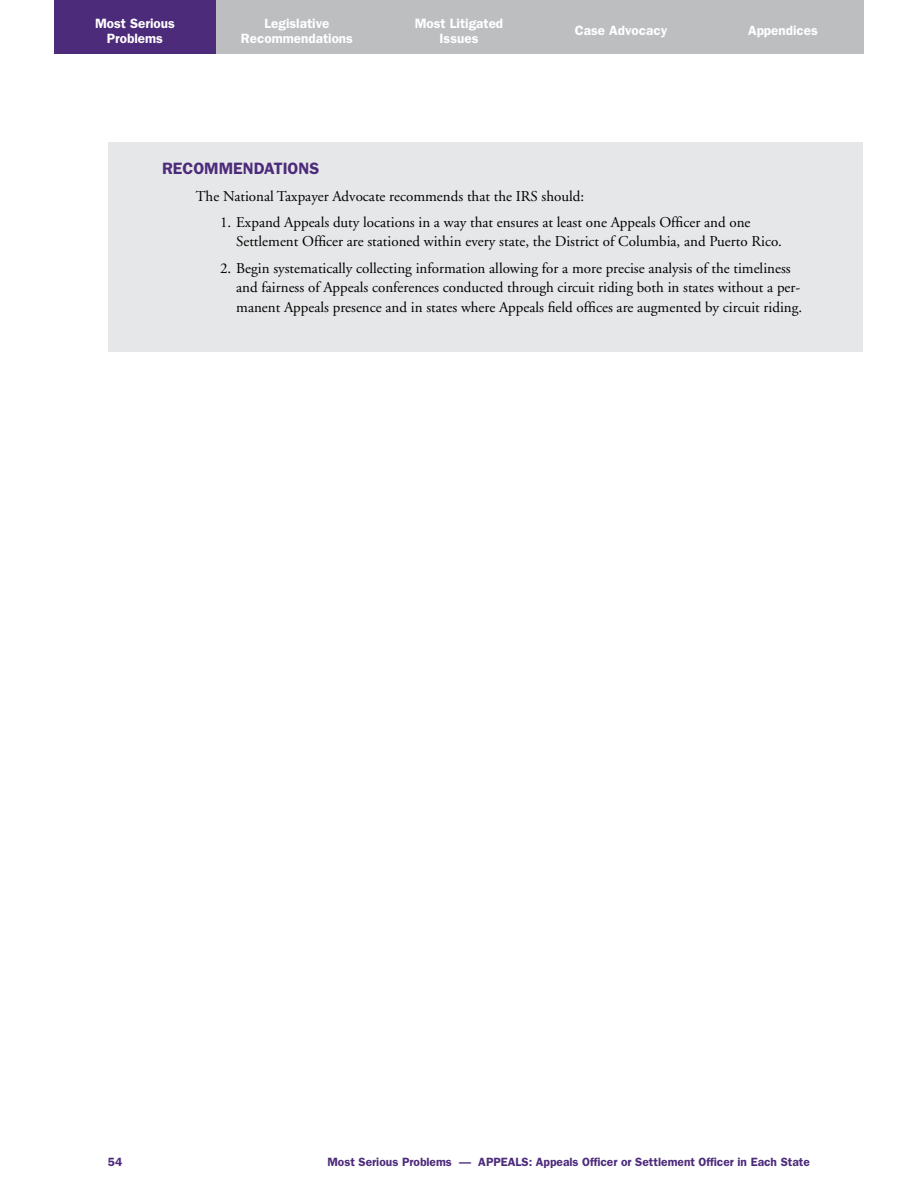
<style>
.page{position:relative;width:918px;height:1188px;background:#fff}
.page>*{position:absolute;margin:0;border:0;box-sizing:border-box;transform-origin:0 0}
.MSP__Recommendations{font:600 16.5px "Franklin Gothic";color:#4d2b7b}
.Body_Text-before_lis{font:15px/19.5px "Adobe Garamond";color:#000}
.t1{font:600 13.5px/15px "Franklin Gothic";color:#fff;text-align:center}
.t2{font:600 12px "Franklin Gothic";color:#4d2b7b}
</style>
<div class="page">
<div style="left:54px;top:0;width:162px;height:54px;background:#4d2b7b"></div>
<div style="left:216px;top:0;width:162px;height:54px;background:#bcbec0"></div>
<div style="left:378px;top:0;width:162px;height:54px;background:#bcbec0"></div>
<div style="left:702px;top:0;width:162px;height:54px;background:#bcbec0"></div>
<div style="left:540px;top:0;width:162px;height:54px;background:#bcbec0"></div>
<div style="left:108px;top:142px;width:754px;height:210px;background:#e6e7e8"></div>
<p class="t1" style="left:241px;top:16px;width:114px">Legislative<br>Recommendations</p>
<p class="t1" style="left:95px;top:16px;width:81px">Most Serious<br>Problems</p>
<p class="t1" style="left:415px;top:16px;width:90px">Most Litigated<br>Issues</p>
<p class="t1" style="left:575px;top:23px;width:94px">Case Advocacy</p>
<p class="t1" style="left:748px;top:23px;width:71px">Appendices</p>
<p class="MSP__Recommendations" style="left:162px;top:159px;width:159px">RECOMMENDATIONS</p>
<p class="Body_Text-before_lis" style="left:196px;top:187px;width:390px">The National Taxpayer Advocate recommends that the IRS should:</p>
<p class="Body_Text-before_lis" style="left:236px;top:213px;width:547px;text-indent:-16px">1. Expand Appeals duty locations in a way that ensures at least one Appeals Officer and one<br>Settlement Officer are stationed within every state, the District of Columbia, and Puerto Rico.</p>
<p class="Body_Text-before_lis" style="left:236px;top:259px;width:567px;text-indent:-16px">2. Begin systematically collecting information allowing for a more precise analysis of the timeliness and fairness of Appeals conferences conducted through circuit riding both in states without a per&shy;manent Appeals presence and in states where Appeals field offices are augmented by circuit riding.</p>
<p class="t2" style="left:108px;top:1154px;width:16px">54</p>
<p class="t2" style="left:327px;top:1154px;width:484px">Most Serious Problems — APPEALS: Appeals Officer or Settlement Officer in Each State</p>
</div>
